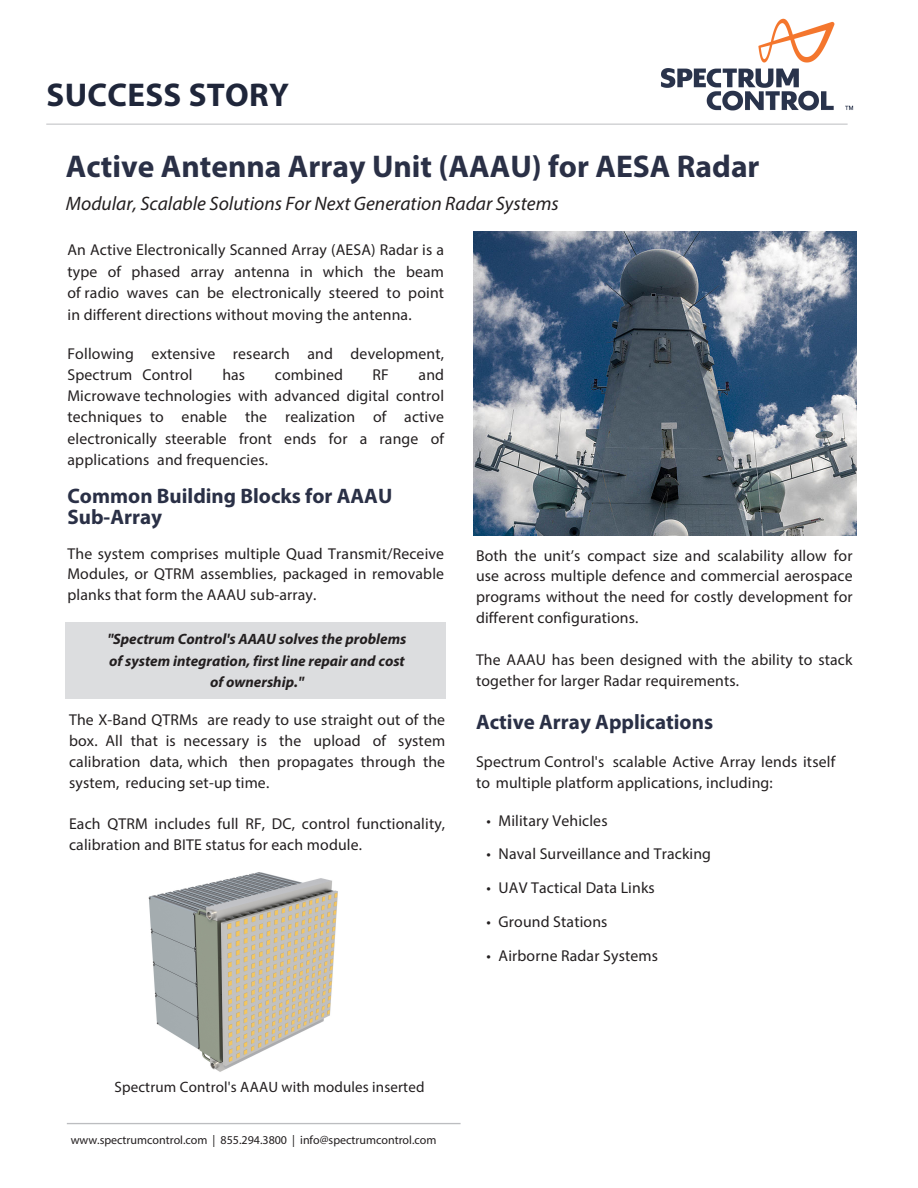
<style>
.page{position:relative;width:918px;height:1188px;background:#fff}
.page>*{position:absolute;margin:0;border:0;box-sizing:border-box;transform-origin:0 0}
.t1{font:700 33px "Myriad";letter-spacing:.01em;color:#1f263a}
.t2{font:700 31.5px "Myriad Pro";color:#2a3046}
.t3{font:700 21px/21px "Myriad Pro";color:#2a3046}
.t4{font:italic 19.5px "Myriad Pro";color:#231f20}
.t5{font:15.75px/21.1px "Myriad Pro";letter-spacing:.01em;color:#231f20;text-align:justify}
.t6{font:italic 700 15px/21.8px "Myriad Pro";color:#231f20;text-align:center}
.t7{font:15px "Myriad Pro";letter-spacing:.01em;color:#231f20}
.t8{font:12px "Myriad";color:#231f20}
.s1{font-family:"Myriad Pro"}
</style>
<div class="page">
<div style="left:65px;top:622px;width:381px;height:77px;background:#dcdddf"></div>
<img style="left:148px;top:872px;width:190px;height:200px">
<img style="left:474px;top:232px;width:382px;height:304px">
<img style="left:653px;top:18px;width:201px;height:106px">
<hr style="left:46px;top:124px;width:802px;height:1px;background:#bcbdc0">
<hr style="left:67px;top:1123px;width:394px;height:1px;background:#bcbdc0">
<h1 class="t1" style="left:47px;top:78px;width:244px">SUCCESS STORY</h1>
<h2 class="t2" style="left:66px;top:146px;width:695px">Active Antenna Array Unit (AAAU) for AESA Radar</h2>
<p class="t4" style="left:66px;top:192px;width:494px">Modular, Scalable Solutions For Next Generation Radar Systems</p>
<p class="t5" style="left:67px;top:239px;width:378px">An Active Electronically Scanned Array (AESA) Radar is a type of phased array antenna in which the beam of radio waves can be electronically steered to point in different directions without moving the antenna.</p>
<p class="t5" style="left:67px;top:343px;width:378px">Following extensive research and development,<br>Spectrum Control</p>
<p class="t5" style="left:67px;top:364px;width:378px;text-indent:351px">and Microwave technologies with advanced digital control techniques to enable the realization of active electronically steerable front ends for a range of applications and frequencies.</p>
<h3 class="t3" style="left:67px;top:485px;width:326px">Common Building Blocks for AAAU<br>Sub-Array</h3>
<p class="t5" style="left:68px;top:543px;width:378px;line-height:20.4px">The system comprises multiple Quad Transmit/Receive Modules, or QTRM assemblies, packaged in removable planks that form the AAAU sub-array.</p>
<p class="t6" style="left:107px;top:628px;width:301px">"Spectrum Control's AAAU solves the problems of system integration, first line repair and cost of ownership."</p>
<p class="t5" style="left:69px;top:709px;width:378px">The X-Band QTRMs are ready to use straight out of the box. All that is necessary is the upload of system calibration data, which then propagates through the system, reducing set-up time.</p>
<p class="t5" style="left:69px;top:813px;width:378px;line-height:20.7px">Each QTRM includes full RF, DC, control functionality, calibration and BITE status for each module.</p>
<p class="t5" style="left:487px;top:810px;width:122px">• Military Vehicles</p>
<p class="t5" style="left:487px;top:843px;width:226px">• Naval Surveillance and Tracking</p>
<p class="t5" style="left:487px;top:877px;width:170px">• UAV Tactical Data Links</p>
<p class="t5" style="left:487px;top:911px;width:122px">• Ground Stations</p>
<p class="t5" style="left:487px;top:945px;width:173px">• Airborne Radar Systems</p>
<p class="t5" style="left:222px;top:364px;width:24px">has</p>
<p class="t5" style="left:275px;top:364px;width:70px">combined</p>
<p class="t5" style="left:373px;top:364px;width:18px">RF</p>
<p class="t5" style="left:476px;top:545px;width:378px;line-height:20.7px">Both the unit’s compact size and scalability allow for use across multiple defence and commercial aerospace programs without the need for costly development for different configurations.</p>
<p class="t5" style="left:476px;top:649px;width:378px">The AAAU has been designed with the ability to stack together for larger Radar requirements.</p>
<h3 class="t3" style="left:476px;top:711px;width:239px">Active Array Applications</h3>
<p class="t5" style="left:476px;top:750px;width:361px;line-height:21.8px">Spectrum Control's scalable Active Array lends itself to multiple platform applications, including:</p>
<p class="t7" style="left:115px;top:1077px;width:311px">Spectrum Control's AAAU with modules inserted</p>
<p class="t8" style="left:71px;top:1134px;width:367px">www.<span class="s1">spectrumcontrol</span>.com | 855.294.3800 | info@<span class="s1">spectrumcontrol</span>.com</p>
</div>
